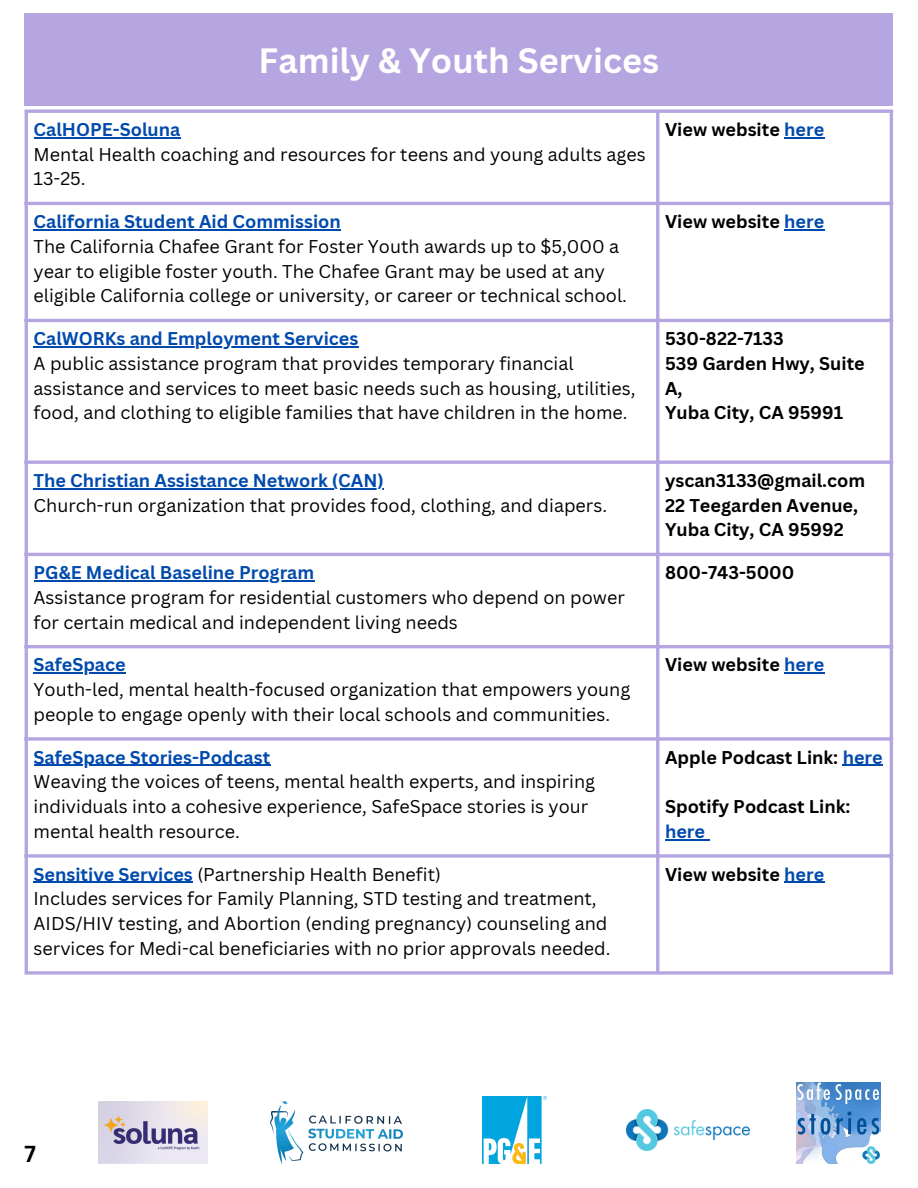
<style>
.page{position:relative;width:918px;height:1188px;background:#fff}
.page>*{position:absolute;margin:0;border:0;box-sizing:border-box;transform-origin:0 0}
.t1{font:700 34.2px "Canva Sans";color:#fff}
.t2{font:700 22.5px "Canva Sans";color:#000}
.t3{font:18px/24.8px "Canva Sans";color:#000}
.t4{font:700 18px/24.8px "Canva Sans";color:#000}
.t5{font:700 18px "Canva Sans";color:#004aad}
.s1{font-weight:700;color:#004aad}
.s2{color:#004aad}
</style>
<div class="page">
<hr style="left:34px;top:137px;width:147px;height:1px;background:#004aad">
<hr style="left:784px;top:137px;width:40px;height:1px;background:#004aad">
<hr style="left:34px;top:229px;width:307px;height:1px;background:#004aad">
<hr style="left:784px;top:229px;width:40px;height:1px;background:#004aad">
<hr style="left:34px;top:346px;width:325px;height:1px;background:#004aad">
<hr style="left:34px;top:488px;width:350px;height:1px;background:#004aad">
<hr style="left:34px;top:580px;width:281px;height:1px;background:#004aad">
<hr style="left:34px;top:672px;width:92px;height:2px;background:#004aad">
<hr style="left:784px;top:672px;width:40px;height:2px;background:#004aad">
<hr style="left:34px;top:765px;width:236px;height:1px;background:#004aad">
<hr style="left:843px;top:765px;width:40px;height:1px;background:#004aad">
<hr style="left:665px;top:839px;width:40px;height:1px;background:#004aad">
<hr style="left:34px;top:882px;width:159px;height:1px;background:#004aad">
<hr style="left:784px;top:882px;width:40px;height:1px;background:#004aad">
<hr style="left:25px;top:113px;width:3px;height:858px;background:#b5a6e1">
<hr style="left:656px;top:113px;width:3px;height:858px;background:#b5a6e1">
<hr style="left:890px;top:113px;width:3px;height:858px;background:#b5a6e1">
<hr style="left:25px;top:110px;width:868px;height:3px;background:#b5a6e1">
<hr style="left:25px;top:202px;width:868px;height:3px;background:#b5a6e1">
<hr style="left:25px;top:319px;width:868px;height:3px;background:#b5a6e1">
<hr style="left:25px;top:461px;width:868px;height:3px;background:#b5a6e1">
<hr style="left:25px;top:553px;width:868px;height:3px;background:#b5a6e1">
<hr style="left:25px;top:645px;width:868px;height:3px;background:#b5a6e1">
<svg style="left:28px;top:737px;width:862px;height:4px;background:#c0b3e5"></svg>
<svg style="left:28px;top:854px;width:862px;height:4px;background:#c0b3e5"></svg>
<svg style="left:25px;top:971px;width:868px;height:4px;background:#c0b3e5"></svg>
<div style="left:25px;top:13px;width:868px;height:93px;background:#b5a6e1"></div>
<img style="left:271px;top:1102px;width:131px;height:62px">
<img style="left:483px;top:1096px;width:64px;height:68px">
<img style="left:627px;top:1109px;width:122px;height:42px">
<img style="left:796px;top:1083px;width:85px;height:81px">
<img style="left:99px;top:1102px;width:109px;height:62px">
<p class="t1" style="left:259px;top:36px;width:402px">Family &amp; Youth Services</p>
<h1 class="t5" style="left:34px;top:117px;width:148px">CalHOPE-Soluna</h1>
<p class="t3" style="left:34px;top:141px;width:614px">Mental Health coaching and resources for teens and young adults ages<br>13-25.</p>
<p class="t5" style="left:34px;top:209px;width:309px">California Student Aid Commission</p>
<p class="t3" style="left:34px;top:233px;width:595px">The California Chafee Grant for Foster Youth awards up to $5,000 a year to eligible foster youth. The Chafee Grant may be used at any eligible California college or university, or career or technical school.</p>
<p class="t5" style="left:34px;top:326px;width:326px">CalWORKs and Employment Services</p>
<p class="t3" style="left:34px;top:350px;width:603px">A public assistance program that provides temporary financial assistance and services to meet basic needs such as housing, utilities, food, and clothing to eligible families that have children in the home.</p>
<p class="t5" style="left:34px;top:468px;width:352px">The Christian Assistance Network (CAN)</p>
<p class="t3" style="left:34px;top:492px;width:575px">Church-run organization that provides food, clothing, and diapers.</p>
<p class="t5" style="left:34px;top:560px;width:282px">PG&amp;E Medical Baseline Program</p>
<p class="t3" style="left:34px;top:584px;width:593px">Assistance program for residential customers who depend on power for certain medical and independent living needs</p>
<p class="t5" style="left:34px;top:652px;width:94px">SafeSpace</p>
<p class="t3" style="left:34px;top:677px;width:598px">Youth-led, mental health-focused organization that empowers young people to engage openly with their local schools and communities.</p>
<p class="t5" style="left:34px;top:744px;width:238px">SafeSpace Stories-Podcast</p>
<p class="t3" style="left:34px;top:769px;width:563px">Weaving the voices of teens, mental health experts, and inspiring individuals into a cohesive experience, SafeSpace stories is your mental health resource.</p>
<p class="t3" style="left:34px;top:861px;width:409px"><span class="s1">Sensitive Services</span> (Partnership Health Benefit)</p>
<p class="t3" style="left:34px;top:886px;width:578px">Includes services for Family Planning, STD testing and treatment,<br>AIDS/HIV testing, and Abortion (ending pregnancy) counseling and services for Medi-cal beneficiaries with no prior approvals needed.</p>
<p class="t4" style="left:665px;top:116px;width:161px">View website <span class="s2">here</span></p>
<p class="t4" style="left:665px;top:209px;width:161px">View website <span class="s2">here</span></p>
<p class="t4" style="left:665px;top:326px;width:120px">530-822-7133</p>
<p class="t4" style="left:665px;top:350px;width:201px">539 Garden Hwy, Suite<br>A,</p>
<p class="t4" style="left:665px;top:400px;width:180px">Yuba City, CA 95991</p>
<p class="t4" style="left:665px;top:467px;width:202px">yscan3133@gmail.com</p>
<p class="t4" style="left:665px;top:492px;width:195px">22 Teegarden Avenue,</p>
<p class="t4" style="left:665px;top:517px;width:180px">Yuba City, CA 95992</p>
<p class="t4" style="left:665px;top:560px;width:131px">800-743-5000</p>
<p class="t4" style="left:665px;top:652px;width:161px">View website <span class="s2">here</span></p>
<p class="t4" style="left:665px;top:744px;width:219px">Apple Podcast Link: <span class="s2">here</span></p>
<p class="t4" style="left:665px;top:794px;width:187px">Spotify Podcast Link: <span class="s2">here</span></p>
<p class="t4" style="left:665px;top:861px;width:161px">View website <span class="s2">here</span></p>
<p class="t2" style="left:25px;top:1138px;width:13px">7</p>
</div>
